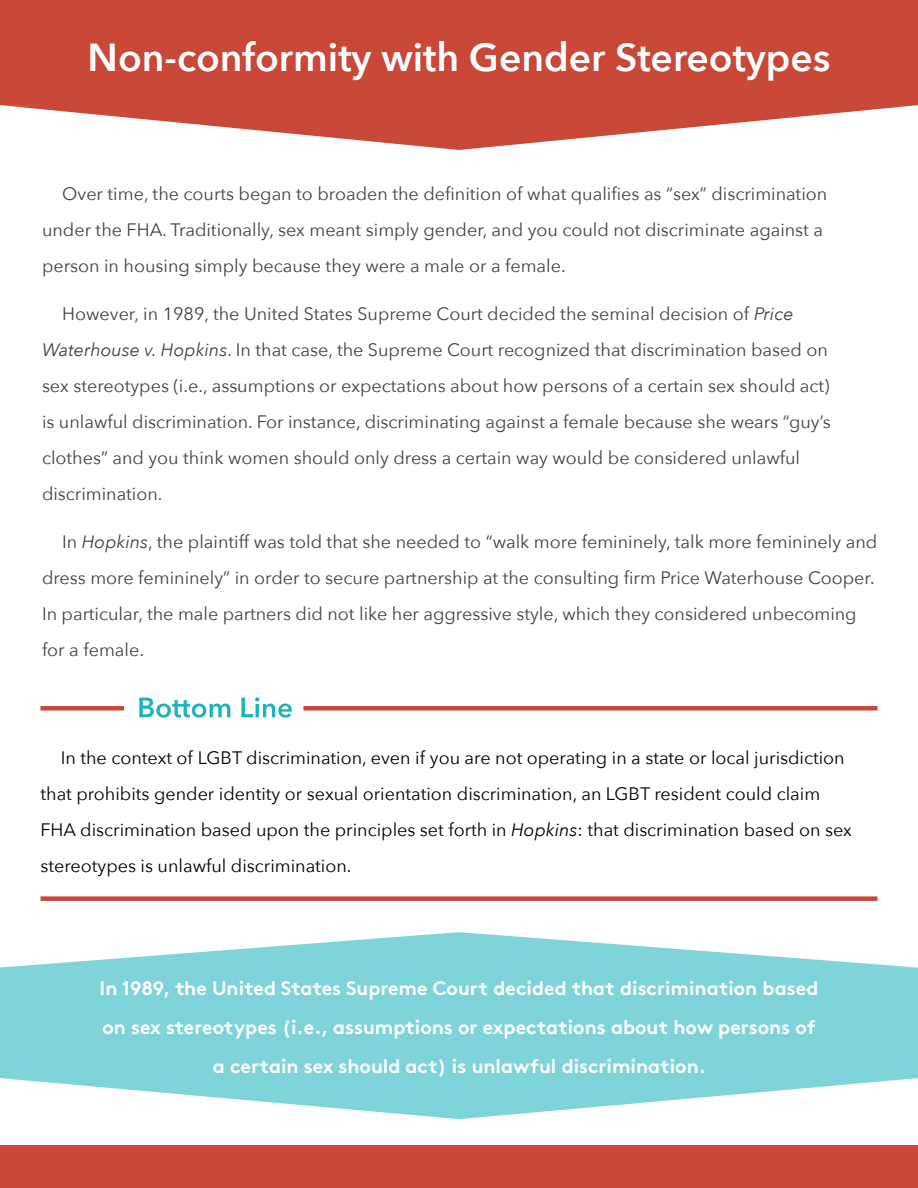
<style>
.page{position:relative;width:918px;height:1188px;background:#fff}
.page>*{position:absolute;margin:0;border:0;box-sizing:border-box;transform-origin:0 0}
.t1{font:600 39px "Avenir Next";color:#fff}
.t2{font:700 19.5px/39px "Brown";color:#fff;text-align:center}
.t3{font:18px/36px "Avenir Next";color:#404244}
.t4{font:18px/36px "Avenir Next";color:#000}
.s1{font-style:italic}
</style>
<div class="page">
<svg style="left:0;top:0;width:918px;height:150px;background:#d16355"></svg>
<div style="left:40px;top:706px;width:84px;height:5px;background:#c94838"></div>
<div style="left:303px;top:706px;width:575px;height:5px;background:#c94838"></div>
<div style="left:40px;top:896px;width:838px;height:5px;background:#c94838"></div>
<svg style="left:139px;top:697px;width:153px;height:21px"></svg>
<svg style="left:0;top:1051px;width:918px;height:68px;fill:#7ed4d9"></svg>
<svg style="left:0;top:932px;width:918px;height:119px;background:#91dade"></svg>
<div style="left:0;top:1145px;width:918px;height:43px;background:#c94838"></div>
<h1 class="t1" style="left:88px;top:24px;width:744px">Non-conformity with Gender Stereotypes</h1>
<p class="t3" style="left:42px;top:175px;width:787px;text-indent:20px">Over time, the courts began to broaden the definition of what qualifies as “sex” discrimination under the FHA. Traditionally, sex meant simply gender, and you could not discriminate against a person in housing simply because they were a male or a female.</p>
<p class="t3" style="left:42px;top:295px;width:790px;text-indent:20px">However, in 1989, the United States Supreme Court decided the seminal decision of <span class="s1">Price Waterhouse v. Hopkins</span>. In that case, the Supreme Court recognized that discrimination based on sex stereotypes (i.e., assumptions or expectations about how persons of a certain sex should act) is unlawful discrimination. For instance, discriminating against a female because she wears “guy’s clothes” and you think women should only dress a certain way would be considered unlawful discrimination.</p>
<p class="t3" style="left:42px;top:523px;width:837px;text-indent:20px">In <span class="s1">Hopkins</span>, the plaintiff was told that she needed to “walk more femininely, talk more femininely and dress more femininely” in order to secure partnership at the consulting firm Price Waterhouse Cooper.<br>In particular, the male partners did not like her aggressive style, which they considered unbecoming for a female.</p>
<p class="t4" style="left:40px;top:739px;width:813px;text-indent:20px">In the context of LGBT discrimination, even if you are not operating in a state or local jurisdiction that prohibits gender identity or sexual orientation discrimination, an LGBT resident could claim FHA discrimination based upon the principles set forth in <span class="s1">Hopkins</span>: that discrimination based on sex stereotypes is unlawful discrimination.</p>
<p class="t2" style="left:100px;top:967px;width:720px">In 1989, the United States Supreme Court decided that discrimination based on sex stereotypes (i.e., assumptions or expectations about how persons of a certain sex should act) is unlawful discrimination.</p>
</div>
